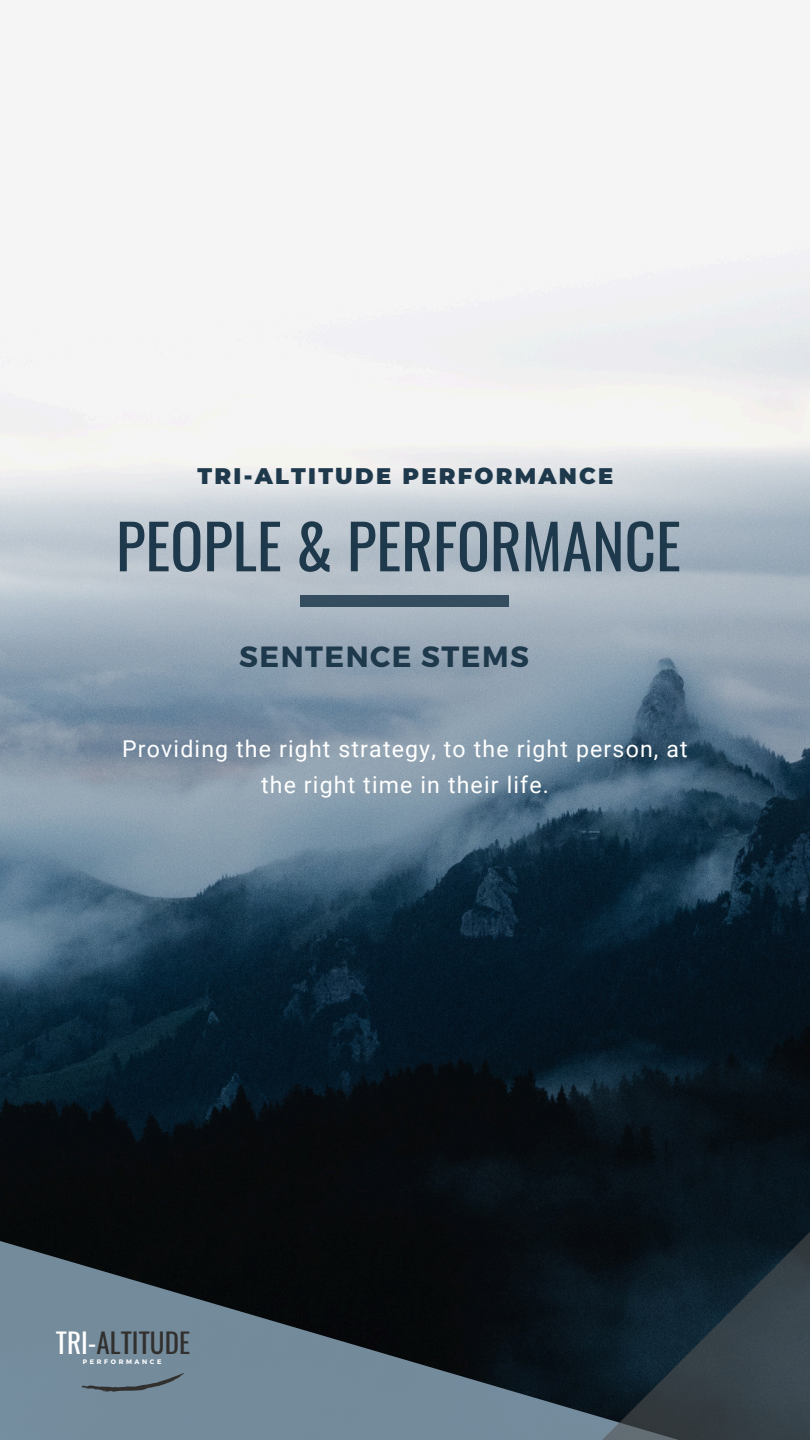
<style>
.page{position:relative;width:810px;height:1440px;background:#fff}
.page>*{position:absolute;margin:0;border:0;box-sizing:border-box;transform-origin:0 0}
.t1{font:61.2px "Oswald";color:#1e394c}
.t2{font:700 29.2px "Montserrat";letter-spacing:.05em;color:#1e394c}
.t3{font:27.2px "Oswald";color:#32302e}
.t4{font:23.1px/35.7px "Roboto";letter-spacing:.05em;color:#fff;text-align:center}
.t5{font:900 22.5px "Montserrat";letter-spacing:.1em;color:#1e394c}
.t6{font:700 6.5px "Montserrat";letter-spacing:.4em;color:#fff}
.s1{color:#fff}
</style>
<div class="page">
<img style="left:0;top:241px;width:810px;height:959px">
<svg style="left:0;top:1200px;width:506px;height:240px;background:#3e4b55"></svg>
<svg style="left:506px;top:928px;width:304px;height:512px;background:#101d26"></svg>
<div style="left:301px;top:595px;width:208px;height:12px;background:#344d5e"></div>
<svg style="left:81px;top:1373px;width:104px;height:19px;background:#677a87"></svg>
<h2 class="t5" style="left:198px;top:462px;width:417px">TRI-ALTITUDE PERFORMANCE</h2>
<p class="t1" style="left:116px;top:498px;width:566px">PEOPLE &amp; PERFORMANCE</p>
<h5 class="t2" style="left:239px;top:638px;width:291px">SENTENCE STEMS</h5>
<p class="t4" style="left:122px;top:731px;width:567px">Providing the right strategy, to the right person, at the right time in their life.</p>
<h4 class="t3" style="left:56px;top:1322px;width:136px"><span class="s1">TRI-</span>ALTITUDE</h4>
<h1 class="t6" style="left:83px;top:1357px;width:80px">PERFORMANCE</h1>
</div>
